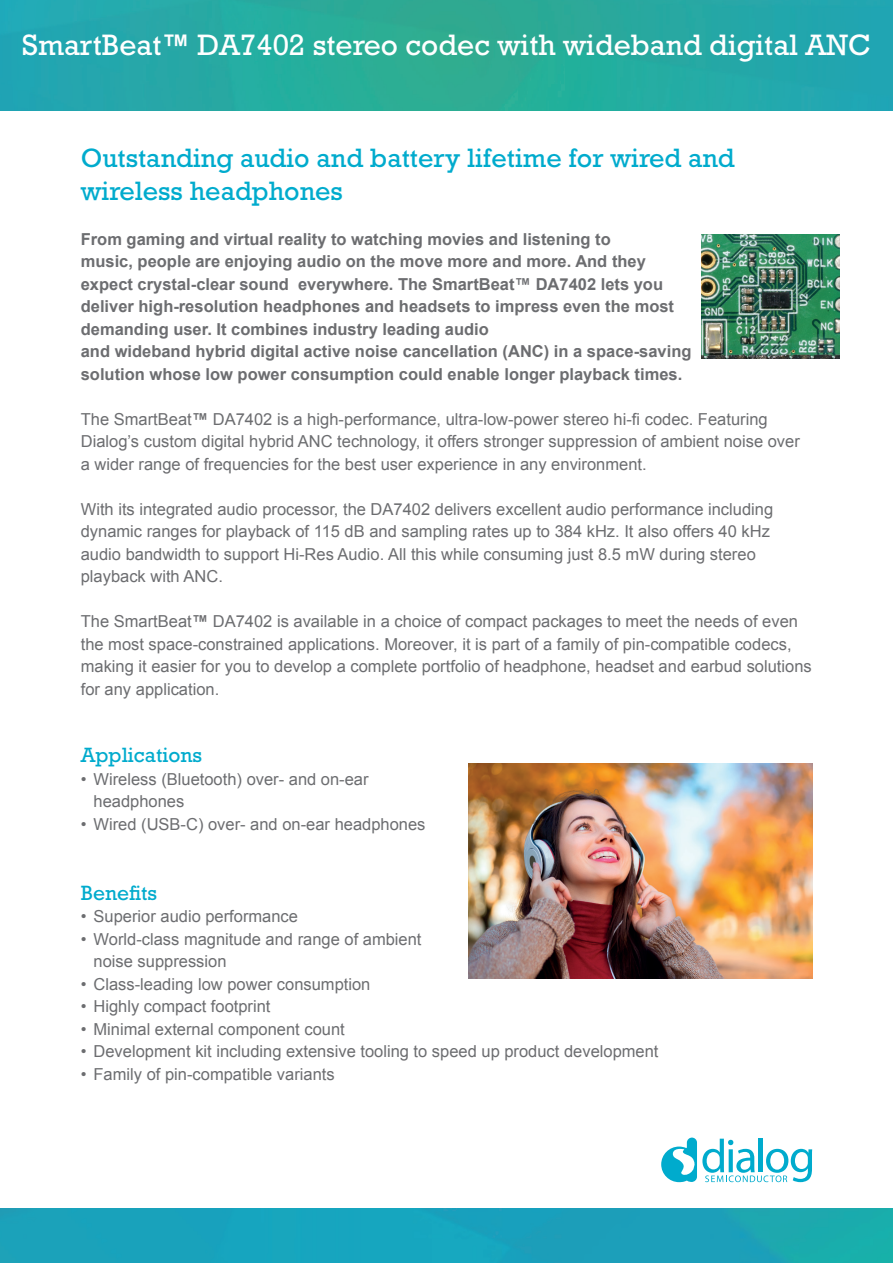
<style>
.page{position:relative;width:893px;height:1263px;background:#fff}
.page>*{position:absolute;margin:0;border:0;box-sizing:border-box;transform-origin:0 0}
.t1{font:30px "Rockwell Std";color:#fff}
.t2{font:27px/32.4px "Rockwell Std";color:#00abcd}
.t3{font:21px "Rockwell Std";color:#00abcd}
.t4{font:16.5px/22.5px "Arial";color:#6c6d70}
.t5{font:700 16.5px/22.5px "Arial";color:#6c6d70}
.s1{font-family:"Arial";font-weight:700;font-size:28.5px}
.s2{font-weight:700}
</style>
<div class="page">
<img style="left:0;top:0;width:893px;height:111px">
<img style="left:0;top:1209px;width:893px;height:54px">
<svg style="left:661px;top:1137px;width:151px;height:45px"></svg>
<img style="left:468px;top:763px;width:344px;height:216px">
<img style="left:702px;top:235px;width:138px;height:123px">
<h1 class="t1" style="left:22px;top:27px;width:850px">SmartBeat<span class="s1">™</span> DA7402 stereo codec with wideband digital ANC</h1>
<h2 class="t2" style="left:81px;top:142px;width:656px">Outstanding audio and battery lifetime for wired and wireless headphones</h2>
<p class="t5" style="left:81px;top:228px;width:612px">From gaming and virtual reality to watching movies and listening to<br>music, people are enjoying audio on the move more and more. And they expect crystal-clear sound everywhere. The SmartBeat™ DA7402 lets you deliver high-resolution headphones and headsets to impress even the most demanding user. It combines industry leading audio<br>and wideband hybrid digital active noise cancellation (ANC) in a space-saving solution whose low power consumption could enable longer playback times.</p>
<p class="t4" style="left:81px;top:408px;width:721px">The SmartBeat<span class="s2">™</span> DA7402 is a high-performance, ultra-low-power stereo hi-fi codec. Featuring<br>Dialog’s custom digital hybrid ANC technology, it offers stronger suppression of ambient noise over a wider range of frequencies for the best user experience in any environment.</p>
<p class="t4" style="left:81px;top:498px;width:694px">With its integrated audio processor, the DA7402 delivers excellent audio performance including dynamic ranges for playback of 115 dB and sampling rates up to 384 kHz. It also offers 40 kHz audio bandwidth to support Hi-Res Audio. All this while consuming just 8.5 mW during stereo playback with ANC.</p>
<p class="t4" style="left:81px;top:610px;width:732px">The SmartBeat<span class="s2">™</span> DA7402 is available in a choice of compact packages to meet the needs of even the most space-constrained applications. Moreover, it is part of a family of pin-compatible codecs, making it easier for you to develop a complete portfolio of headphone, headset and earbud solutions for any application.</p>
<p class="t3" style="left:81px;top:743px;width:123px">Applications</p>
<p class="t4" style="left:94px;top:768px;width:277px;text-indent:-13px">• Wireless (Bluetooth) over- and on-ear headphones</p>
<p class="t4" style="left:81px;top:813px;width:346px">• Wired (USB-C) over- and on-ear headphones</p>
<p class="t3" style="left:81px;top:880px;width:78px">Benefits</p>
<p class="t4" style="left:81px;top:905px;width:219px">• Superior audio performance</p>
<p class="t4" style="left:94px;top:928px;width:330px;text-indent:-13px">• World-class magnitude and range of ambient noise suppression</p>
<p class="t4" style="left:81px;top:973px;width:291px">• Class-leading low power consumption</p>
<p class="t4" style="left:81px;top:995px;width:191px">• Highly compact footprint</p>
<p class="t4" style="left:81px;top:1018px;width:266px">• Minimal external component count</p>
<p class="t4" style="left:81px;top:1040px;width:579px">• Development kit including extensive tooling to speed up product development</p>
<p class="t4" style="left:81px;top:1063px;width:255px">• Family of pin-compatible variants</p>
</div>
